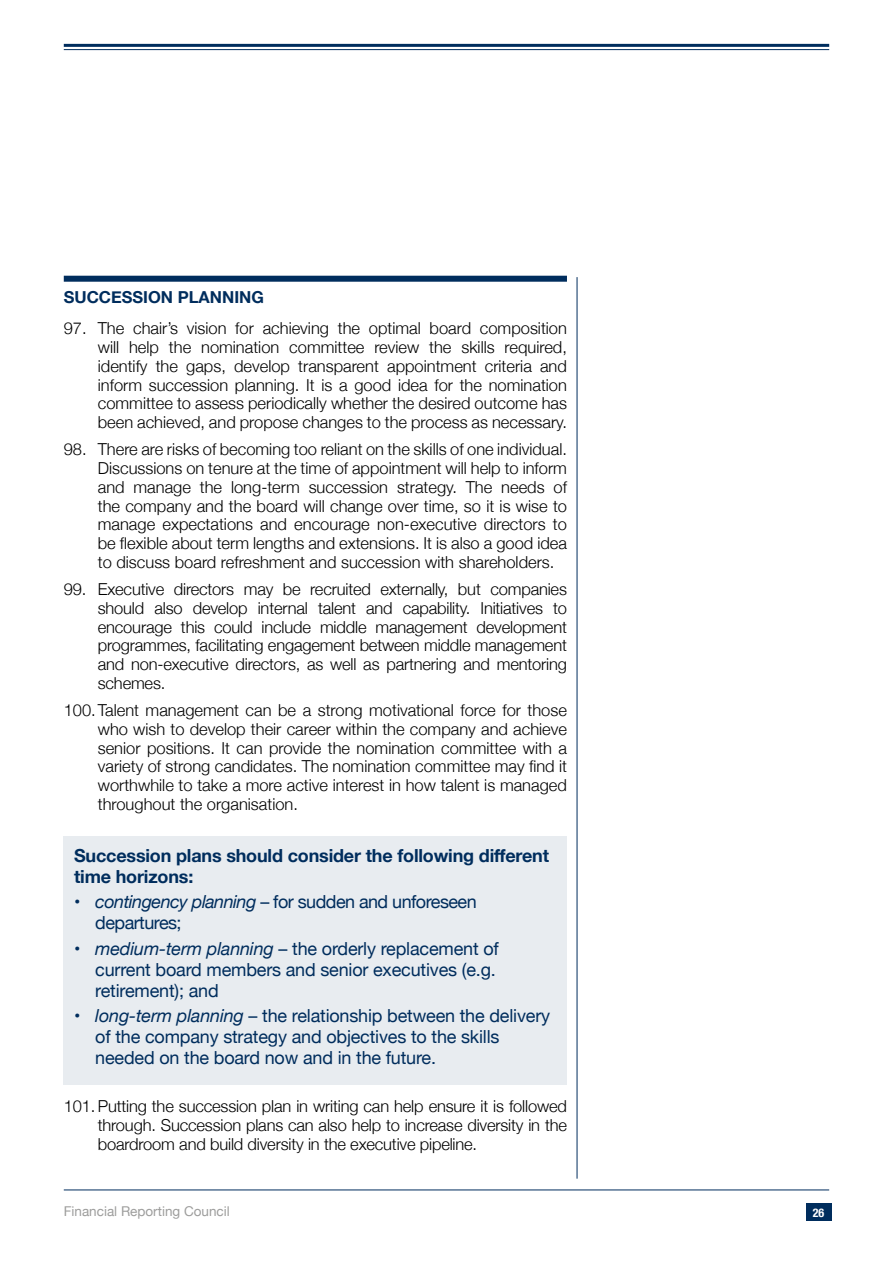
<style>
.page{position:relative;width:893px;height:1263px;background:#fff}
.page>*{position:absolute;margin:0;border:0;box-sizing:border-box;transform-origin:0 0}
.t1{font:18px/21px "Helvetica Neue";letter-spacing:-.01em;color:#002d5d}
.t2{font:700 18px/21px "Helvetica Neue";letter-spacing:-.01em;color:#002d5d}
.t3{font:18px/21px "Helvetica Neue";letter-spacing:-.03em;color:#002d5d}
.t4{font:300 16.5px/18.8px "Helvetica Neue";color:#000;text-align:justify}
.t5{font:700 16.5px "Helvetica Neue";color:#002d5d}
.t6{font:13.5px "Helvetica Neue";color:#9d9d9c}
.t7{font:700 condensed 12px "Helvetica Neue";color:#fff}
.s1{font-style:italic}
</style>
<div class="page">
<hr style="left:64px;top:44px;width:765px;height:3px;background:#002d5d">
<hr style="left:64px;top:49px;width:765px;height:1px;background:#002d5d">
<hr style="left:64px;top:1189px;width:765px;height:1px;background:#002d5d">
<div style="left:806px;top:1203px;width:25px;height:18px;background:#002d5d"></div>
<hr style="left:577px;top:277px;width:1px;height:902px;background:#002d5d">
<div style="left:64px;top:276px;width:503px;height:6px;background:#002d5d"></div>
<div style="left:64px;top:836px;width:503px;height:248px;background:#e8ecf0"></div>
<p class="t5" style="left:64px;top:284px;width:202px">SUCCESSION PLANNING</p>
<p class="t4" style="left:98px;top:318px;width:471px;text-indent:-34px">97. The chair’s vision for achieving the optimal board composition will help the nomination committee review the skills required, identify the gaps, develop transparent appointment criteria and inform succession planning. It is a good idea for the nomination committee to assess periodically whether the desired outcome has been achieved, and propose changes to the process as necessary.</p>
<p class="t4" style="left:98px;top:439px;width:471px;text-indent:-34px">98. There are risks of becoming too reliant on the skills of one individual.<br>Discussions on tenure at the time of appointment will help to inform and manage the long-term succession strategy. The needs of the company and the board will change over time, so it is wise to manage expectations and encourage non-executive directors to be flexible about term lengths and extensions. It is also a good idea to discuss board refreshment and succession with shareholders.</p>
<p class="t4" style="left:98px;top:579px;width:471px;text-indent:-34px">99. Executive directors may be recruited externally, but companies should also develop internal talent and capability. Initiatives to encourage this could include middle management development programmes, facilitating engagement between middle management and non-executive directors, as well as partnering and mentoring schemes.</p>
<p class="t4" style="left:98px;top:700px;width:471px;text-indent:-34px">100.Talent management can be a strong motivational force for those who wish to develop their career within the company and achieve senior positions. It can provide the nomination committee with a variety of strong candidates. The nomination committee may find it worthwhile to take a more active interest in how talent is managed throughout the organisation.</p>
<p class="t2" style="left:74px;top:845px;width:476px">Succession plans should consider the following different time horizons:</p>
<p class="t3" style="left:95px;top:892px;width:383px;text-indent:-21px">• <span class="s1">contingency planning</span> – for sudden and unforeseen departures;</p>
<p class="t1" style="left:95px;top:939px;width:405px;text-indent:-21px">• <span class="s1">medium-term planning</span> – the orderly replacement of current board members and senior executives (e.g. retirement); and</p>
<p class="t1" style="left:95px;top:1006px;width:456px;text-indent:-21px">• <span class="s1">long-term planning</span> – the relationship between the delivery of the company strategy and objectives to the skills needed on the board now and in the future.</p>
<p class="t4" style="left:98px;top:1095px;width:471px;text-indent:-34px">101. Putting the succession plan in writing can help ensure it is followed through. Succession plans can also help to increase diversity in the boardroom and build diversity in the executive pipeline.</p>
<p class="t6" style="left:64px;top:1202px;width:168px">Financial Reporting Council</p>
<p class="t7" style="left:813px;top:1202px;width:13px">26</p>
</div>
